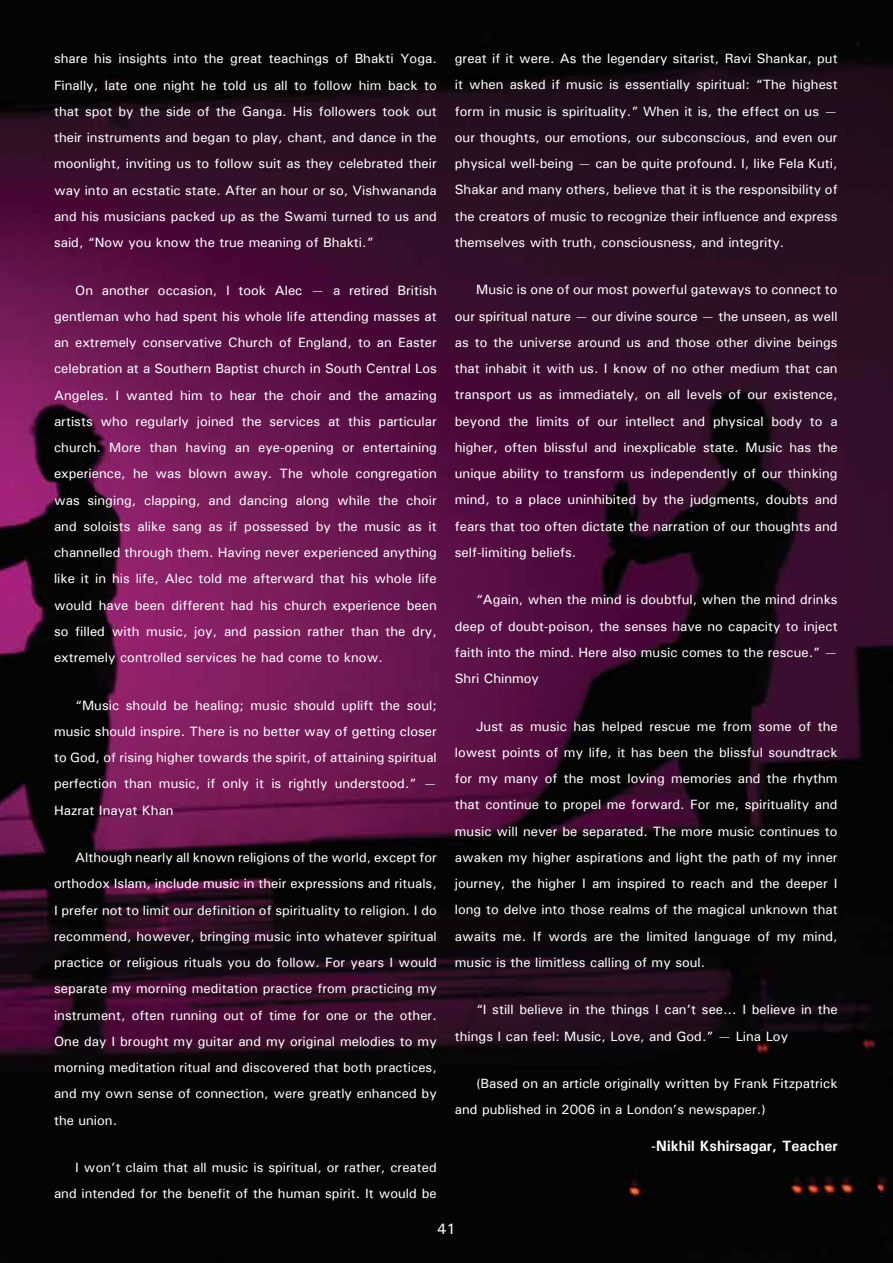
<style>
.page{position:relative;width:893px;height:1263px;background:#fff}
.page>*{position:absolute;margin:0;border:0;box-sizing:border-box;transform-origin:0 0}
.t1{font:700 15px "Univers";color:#fff}
.t2{font:15px "Univers";color:#fff}
.t3{font:13.5px/26.2px "Univers";color:#fff;text-align:justify}
</style>
<div class="page">
<img style="left:0;top:0;width:893px;height:1263px">
<p class="t3" style="left:54px;top:45px;width:384px">share his insights into the great teachings of Bhakti Yoga.<br>Finally, late one night he told us all to follow him back to that spot by the side of the Ganga. His followers took out their instruments and began to play, chant, and dance in the moonlight, inviting us to follow suit as they celebrated their way into an ecstatic state. After an hour or so, Vishwananda and his musicians packed up as the Swami turned to us and said, “Now you know the true meaning of Bhakti.”</p>
<p class="t3" style="left:54px;top:277px;width:384px;text-indent:21px">On another occasion, I took Alec — a retired British gentleman who had spent his whole life attending masses at an extremely conservative Church of England, to an Easter celebration at a Southern Baptist church in South Central Los Angeles. I wanted him to hear the choir and the amazing artists who regularly joined the services at this particular church. More than having an eye-opening or entertaining experience, he was blown away. The whole congregation was singing, clapping, and dancing along while the choir and soloists alike sang as if possessed by the music as it channelled through them. Having never experienced anything like it in his life, Alec told me afterward that his whole life would have been different had his church experience been so filled with music, joy, and passion rather than the dry, extremely controlled services he had come to know.</p>
<p class="t3" style="left:54px;top:691px;width:384px;text-indent:21px">“Music should be healing; music should uplift the soul; music should inspire. There is no better way of getting closer to God, of rising higher towards the spirit, of attaining spiritual perfection than music, if only it is rightly understood.” — Hazrat Inayat Khan</p>
<p class="t3" style="left:54px;top:844px;width:384px;text-indent:21px">Although nearly all known religions of the world, except for orthodox Islam, include music in their expressions and rituals, I prefer not to limit our definition of spirituality to religion. I do recommend, however, bringing music into whatever spiritual practice or religious rituals you do follow. For years I would separate my morning meditation practice from practicing my instrument, often running out of time for one or the other.<br>One day I brought my guitar and my original melodies to my morning meditation ritual and discovered that both practices, and my own sense of connection, were greatly enhanced by the union.</p>
<p class="t3" style="left:54px;top:1154px;width:384px;text-align:right">I won’t claim that all music is spiritual, or rather, created and intended for the benefit of the human spirit. It would be</p>
<p class="t3" style="left:455px;top:45px;width:384px">great if it were. As the legendary sitarist, Ravi Shankar, put it when asked if music is essentially spiritual: “The highest form in music is spirituality.” When it is, the effect on us — our thoughts, our emotions, our subconscious, and even our physical well-being — can be quite profound. I, like Fela Kuti, Shakar and many others, believe that it is the responsibility of the creators of music to recognize their influence and express themselves with truth, consciousness, and integrity.</p>
<p class="t3" style="left:455px;top:276px;width:384px;text-indent:21px">Music is one of our most powerful gateways to connect to our spiritual nature — our divine source — the unseen, as well as to the universe around us and those other divine beings that inhabit it with us. I know of no other medium that can transport us as immediately, on all levels of our existence, beyond the limits of our intellect and physical body to a higher, often blissful and inexplicable state. Music has the unique ability to transform us independently of our thinking mind, to a place uninhibited by the judgments, doubts and fears that too often dictate the narration of our thoughts and self-limiting beliefs.</p>
<p class="t3" style="left:455px;top:586px;width:384px;text-indent:21px">“Again, when the mind is doubtful, when the mind drinks deep of doubt-poison, the senses have no capacity to inject faith into the mind. Here also music comes to the rescue.” — Shri Chinmoy</p>
<p class="t3" style="left:455px;top:713px;width:384px;text-indent:21px">Just as music has helped rescue me from some of the lowest points of my life, it has been the blissful soundtrack for my many of the most loving memories and the rhythm that continue to propel me forward. For me, spirituality and music will never be separated. The more music continues to awaken my higher aspirations and light the path of my inner journey, the higher I am inspired to reach and the deeper I long to delve into those realms of the magical unknown that awaits me. If words are the limited language of my mind, music is the limitless calling of my soul.</p>
<p class="t3" style="left:455px;top:996px;width:384px;text-indent:21px">“I still believe in the things I can’t see... I believe in the things I can feel: Music, Love, and God.” — Lina Loy</p>
<p class="t3" style="left:455px;top:1070px;width:384px;text-indent:21px">(Based on an article originally written by Frank Fitzpatrick and published in 2006 in a London’s newspaper.)</p>
<p class="t1" style="left:651px;top:1137px;width:188px">-Nikhil Kshirsagar, Teacher</p>
<p class="t2" style="left:437px;top:1220px;width:20px">41</p>
</div>
